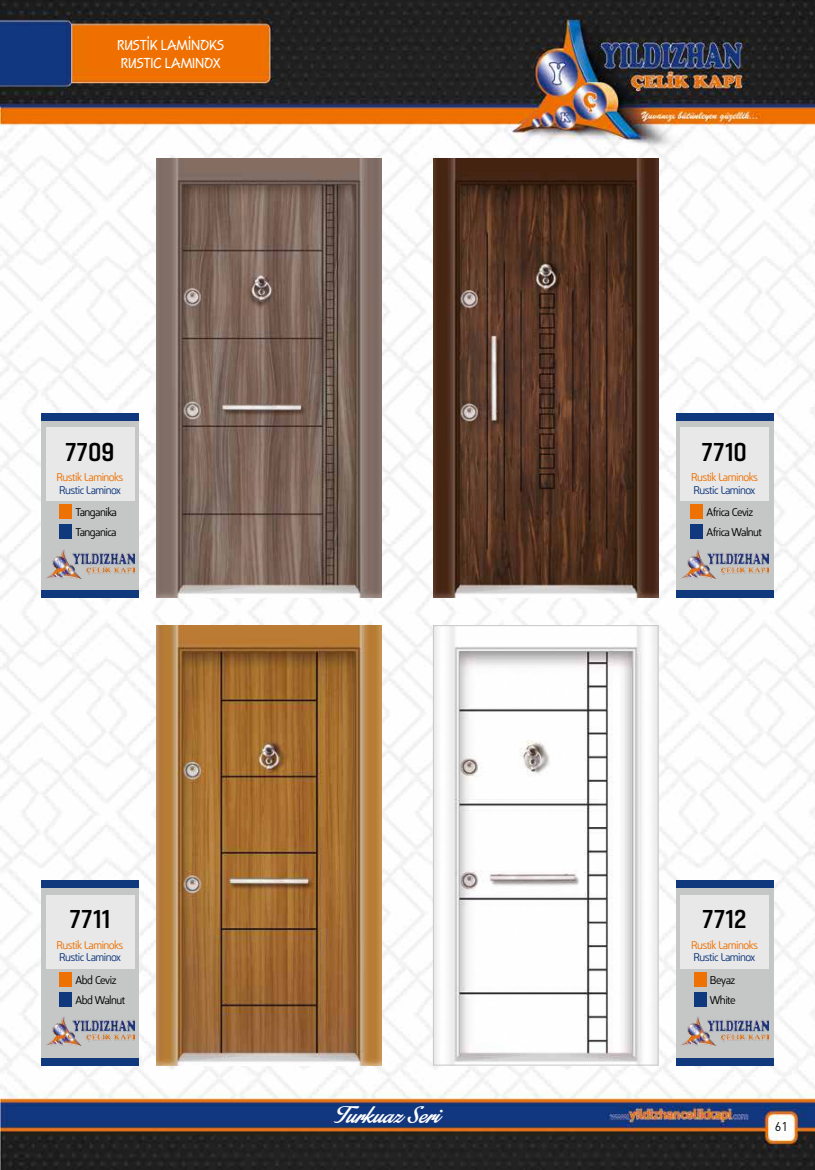
<style>
.page{position:relative;width:815px;height:1170px;background:#fff}
.page>*{position:absolute;margin:0;border:0;box-sizing:border-box;transform-origin:0 0}
.t1{font:25px "Gineso Nor Dem";letter-spacing:.03em;color:#000}
.t2{font:25px "Stainy Personal Use Only";color:#fff}
.t3{font:15px/18px "Squire";color:#fff}
.t4{font:300 12.5px/20px "Casiopea";letter-spacing:-.04em;color:#000}
.t5{font:300 12.5px "Casiopea";letter-spacing:-.04em;color:#ee7103}
.t6{font:300 12.5px "Casiopea";letter-spacing:-.04em;color:#10387d}
.t7{font:12.5px "Adi Haus";color:#000}
</style>
<div class="page">
<img style="left:0;top:0;width:815px;height:1169px">
<img style="left:433px;top:158px;width:225px;height:439px">
<img style="left:435px;top:627px;width:221px;height:436px">
<div style="left:433px;top:625px;width:225px;height:440px;border:1px solid #c5c6c6"></div>
<img style="left:157px;top:158px;width:225px;height:439px">
<img style="left:157px;top:625px;width:225px;height:439px">
<div style="left:41px;top:420px;width:98px;height:170px;background:#c5c6c6"></div>
<div style="left:41px;top:413px;width:98px;height:7px;background:#10387d"></div>
<div style="left:46px;top:428px;width:88px;height:73px;background:#e8e8e8"></div>
<img style="left:47px;top:549px;width:87px;height:29px">
<div style="left:41px;top:590px;width:98px;height:7px;background:#10387d"></div>
<div style="left:60px;top:504px;width:12px;height:15px;background:#ee7103"></div>
<div style="left:60px;top:524px;width:12px;height:15px;background:#10387d"></div>
<div style="left:41px;top:887px;width:98px;height:170px;background:#c5c6c6"></div>
<div style="left:41px;top:880px;width:98px;height:7px;background:#10387d"></div>
<div style="left:46px;top:895px;width:88px;height:73px;background:#e8e8e8"></div>
<img style="left:47px;top:1016px;width:87px;height:29px">
<div style="left:41px;top:1057px;width:98px;height:7px;background:#10387d"></div>
<div style="left:60px;top:972px;width:12px;height:14px;background:#ee7103"></div>
<div style="left:60px;top:992px;width:12px;height:14px;background:#10387d"></div>
<div style="left:676px;top:420px;width:98px;height:170px;background:#c5c6c6"></div>
<div style="left:676px;top:413px;width:98px;height:7px;background:#10387d"></div>
<div style="left:680px;top:428px;width:89px;height:73px;background:#e8e8e8"></div>
<img style="left:682px;top:549px;width:87px;height:29px">
<div style="left:676px;top:590px;width:98px;height:7px;background:#10387d"></div>
<div style="left:690px;top:504px;width:13px;height:15px;background:#ee7103"></div>
<div style="left:690px;top:524px;width:13px;height:15px;background:#10387d"></div>
<div style="left:676px;top:887px;width:98px;height:170px;background:#c5c6c6"></div>
<div style="left:676px;top:880px;width:98px;height:7px;background:#10387d"></div>
<div style="left:680px;top:895px;width:89px;height:73px;background:#e8e8e8"></div>
<img style="left:682px;top:1016px;width:87px;height:29px">
<div style="left:676px;top:1057px;width:98px;height:7px;background:#10387d"></div>
<div style="left:694px;top:972px;width:13px;height:14px;background:#ee7103"></div>
<div style="left:694px;top:992px;width:13px;height:14px;background:#10387d"></div>
<p class="t3" style="left:117px;top:36px;width:109px">RUSTİK LAMİNOKS<br>RUSTIC LAMINOX</p>
<h1 class="t1" style="left:65px;top:436px;width:51px">7709</h1>
<p class="t5" style="left:57px;top:471px;width:68px">Rustik Laminoks</p>
<p class="t6" style="left:59px;top:483px;width:63px">Rustic Laminox</p>
<p class="t4" style="left:76px;top:502px;width:43px">Tanganika<br>Tanganica</p>
<h1 class="t1" style="left:70px;top:903px;width:42px">7711</h1>
<p class="t5" style="left:57px;top:938px;width:68px">Rustik Laminoks</p>
<p class="t6" style="left:59px;top:950px;width:63px">Rustic Laminox</p>
<p class="t4" style="left:76px;top:970px;width:51px">Abd Ceviz<br>Abd Walnut</p>
<h1 class="t2" style="left:334px;top:1101px;width:107px">Turkuaz Seri</h1>
<h1 class="t1" style="left:702px;top:436px;width:47px">7710</h1>
<p class="t5" style="left:691px;top:471px;width:68px">Rustik Laminoks</p>
<p class="t6" style="left:694px;top:483px;width:63px">Rustic Laminox</p>
<p class="t4" style="left:706px;top:502px;width:57px">Africa Ceviz<br>Africa Walnut</p>
<h1 class="t1" style="left:702px;top:903px;width:46px">7712</h1>
<p class="t5" style="left:691px;top:938px;width:68px">Rustik Laminoks</p>
<p class="t6" style="left:694px;top:950px;width:63px">Rustic Laminox</p>
<p class="t4" style="left:710px;top:970px;width:27px">Beyaz<br>White</p>
<p class="t7" style="left:775px;top:1118px;width:15px">61</p>
</div>
